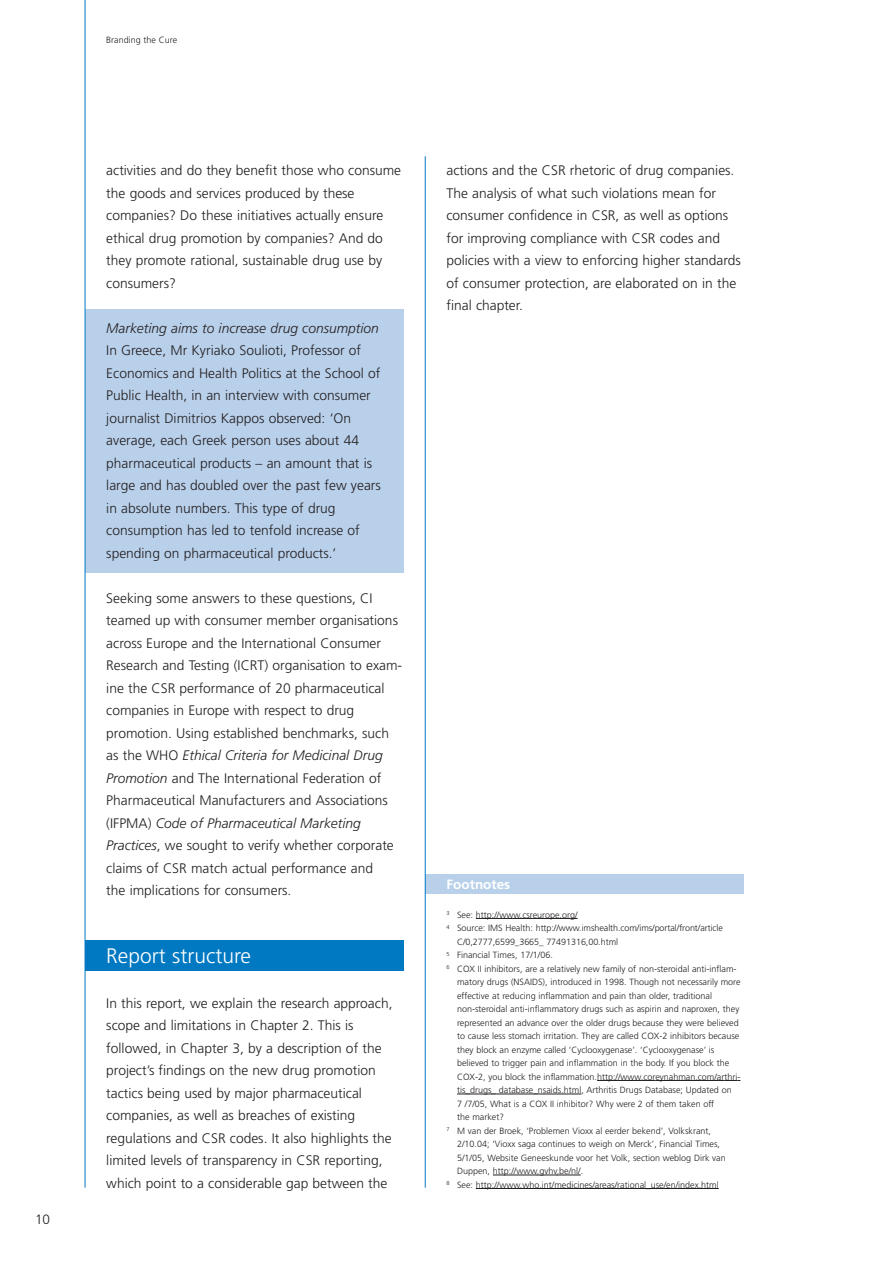
<style>
.page{position:relative;width:893px;height:1263px;background:#fff}
.page>*{position:absolute;margin:0;border:0;box-sizing:border-box;transform-origin:0 0}
.t1{font:300 21px "Frutiger";color:#fff}
.t2{font:300 13.8px/22.5px "Frutiger";color:#231f20}
.t3{font:italic 300 13.8px "Frutiger";color:#231f20}
.t4{font:700 13.5px "Frutiger";color:#fff}
.t5{font:300 13.5px "Frutiger";color:#231f20}
.t6{font:300 9px "Frutiger";color:#231f20}
.s1{font-style:italic}
</style>
<div class="page">
<div style="left:85px;top:941px;width:319px;height:30px;background:#0079c2"></div>
<div style="left:85px;top:310px;width:319px;height:263px;background:#b9d0eb"></div>
<hr style="left:85px;top:0;width:1px;height:1188px;background:#0079c2">
<div style="left:425px;top:874px;width:319px;height:20px;background:#b9d0eb"></div>
<hr style="left:425px;top:156px;width:1px;height:1032px;background:#0079c2">
<hr style="left:476px;top:918px;width:44px;height:1px;background:#231f20">
<svg style="left:520px;top:918px;width:58px;height:1px"></svg>
<hr style="left:597px;top:1080px;width:45px;height:1px;background:#231f20">
<svg style="left:641px;top:1080px;width:14px;height:1px"></svg>
<hr style="left:655px;top:1080px;width:69px;height:1px;background:#231f20">
<svg style="left:724px;top:1080px;width:16px;height:1px"></svg>
<svg style="left:457px;top:1094px;width:21px;height:1px"></svg>
<hr style="left:478px;top:1094px;width:103px;height:1px;background:#231f20">
<hr style="left:493px;top:1175px;width:44px;height:1px;background:#231f20">
<svg style="left:537px;top:1175px;width:44px;height:1px"></svg>
<hr style="left:476px;top:1188px;width:44px;height:1px;background:#231f20">
<hr style="left:520px;top:1188px;width:82px;height:1px;background:#231f20">
<hr style="left:602px;top:1188px;width:117px;height:1px;background:#231f20">
<p class="t5" style="left:35px;top:1213px;width:17px">10</p>
<p class="t6" style="left:106px;top:36px;width:72px">Branding the Cure</p>
<p class="t2" style="left:106px;top:160px;width:296px">activities and do they benefit those who consume the goods and services produced by these companies? Do these initiatives actually ensure ethical drug promotion by companies? And do they promote rational, sustainable drug use by consumers?</p>
<p class="t3" style="left:106px;top:322px;width:274px">Marketing aims to increase drug consumption</p>
<p class="t2" style="left:106px;top:340px;width:276px">In Greece, Mr Kyriako Soulioti, Professor of Economics and Health Politics at the School of Public Health, in an interview with consumer journalist Dimitrios Kappos observed: ‘On average, each Greek person uses about 44 pharmaceutical products – an amount that is large and has doubled over the past few years in absolute numbers. This type of drug consumption has led to tenfold increase of spending on pharmaceutical products.’</p>
<p class="t2" style="left:106px;top:588px;width:297px">Seeking some answers to these questions, CI teamed up with consumer member organisations across Europe and the International Consumer Research and Testing (ICRT) organisation to exam&shy;ine the CSR performance of 20 pharmaceutical companies in Europe with respect to drug promotion. Using established benchmarks, such as the WHO <span class="s1">Ethical Criteria for Medicinal Drug Promotion</span> and The International Federation of Pharmaceutical Manufacturers and Associations (IFPMA) <span class="s1">Code of Pharmaceutical Marketing Practices</span>, we sought to verify whether corporate claims of CSR match actual performance and<br>the implications for consumers.</p>
<h1 class="t1" style="left:106px;top:947px;width:146px">Report structure</h1>
<p class="t2" style="left:106px;top:993px;width:288px">In this report, we explain the research approach, scope and limitations in Chapter 2. This is followed, in Chapter 3, by a description of the project’s findings on the new drug promotion tactics being used by major pharmaceutical companies, as well as breaches of existing regulations and CSR codes. It also highlights the limited levels of transparency in CSR reporting, which point to a considerable gap between the</p>
<p class="t2" style="left:446px;top:160px;width:296px">actions and the CSR rhetoric of drug companies.<br>The analysis of what such violations mean for consumer confidence in CSR, as well as options for improving compliance with CSR codes and policies with a view to enforcing higher standards of consumer protection, are elaborated on in the final chapter.</p>
<p class="t4" style="left:446px;top:879px;width:65px">Footnotes</p>
<p class="t6" style="left:446px;top:911px;width:133px"><sup>3</sup> See: http://www.csreurope.org/</p>
<p class="t6" style="left:446px;top:924px;width:278px"><sup>4</sup> Source: IMS Health: http://www.imshealth.com/ims/portal/front/article</p>
<p class="t6" style="left:457px;top:938px;width:162px">C/0,2777,6599_3665_ 77491316,00.html</p>
<p class="t6" style="left:446px;top:951px;width:108px"><sup>5</sup> Financial Times, 17/1/06.</p>
<p class="t6" style="left:446px;top:965px;width:292px"><sup>6</sup> COX II inhibitors, are a relatively new family of non-steroidal anti-inflam-</p>
<p class="t6" style="left:457px;top:978px;width:285px">matory drugs (NSAIDS), introduced in 1998. Though not necessarily more</p>
<p class="t6" style="left:457px;top:992px;width:256px">effective at reducing inflammation and pain than older, traditional</p>
<p class="t6" style="left:457px;top:1005px;width:284px">non-steroidal anti-inflammatory drugs such as aspirin and naproxen, they</p>
<p class="t6" style="left:457px;top:1019px;width:283px">represented an advance over the older drugs because they were believed</p>
<p class="t6" style="left:457px;top:1032px;width:284px">to cause less stomach irritation. They are called COX-2 inhibitors because</p>
<p class="t6" style="left:457px;top:1046px;width:259px">they block an enzyme called ‘Cyclooxygenase’. ‘Cyclooxygenase’ is</p>
<p class="t6" style="left:457px;top:1059px;width:274px">believed to trigger pain and inflammation in the body. If you block the</p>
<p class="t6" style="left:457px;top:1073px;width:285px">COX-2, you block the inflammation.http://www.coreynahman.com/arthri-</p>
<p class="t6" style="left:457px;top:1086px;width:276px">tis_drugs_ database_nsaids.html, Arthritis Drugs Database; Updated on</p>
<p class="t6" style="left:457px;top:1100px;width:259px">7 /7/05, What is a COX II inhibitor? Why were 2 of them taken off</p>
<p class="t6" style="left:457px;top:1113px;width:48px">the market?</p>
<p class="t6" style="left:446px;top:1127px;width:266px"><sup>7</sup> M van der Broek, ‘Problemen Vioxx al eerder bekend’, Volkskrant,</p>
<p class="t6" style="left:457px;top:1140px;width:264px">2/10.04; ‘Vioxx saga continues to weigh on Merck’, Financial Times,</p>
<p class="t6" style="left:457px;top:1154px;width:270px">5/1/05, Website Geneeskunde voor het Volk, section weblog Dirk van</p>
<p class="t6" style="left:457px;top:1167px;width:128px">Duppen, http://www.gvhv.be/nl/.</p>
<p class="t6" style="left:446px;top:1181px;width:274px"><sup>8</sup> See: http://www.who.int/medicines/areas/rational_use/en/index.html</p>
</div>
